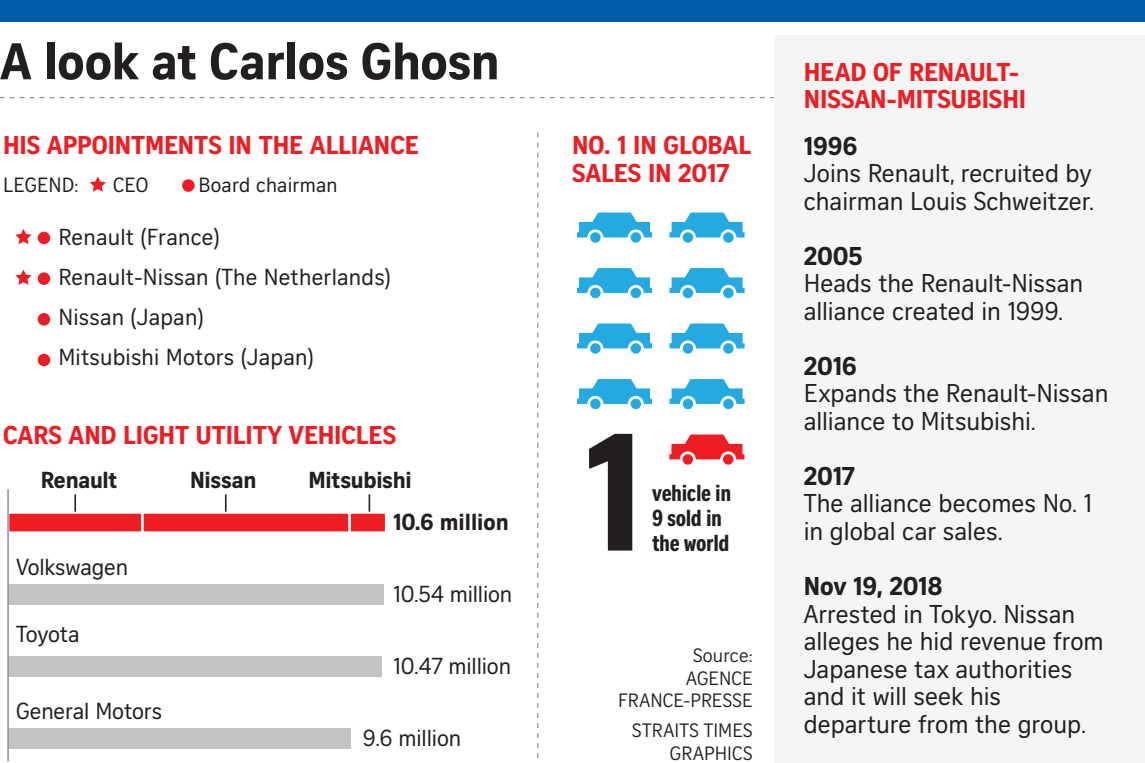
<style>
.page{position:relative;width:1145px;height:763px;background:#fff}
.page>*{position:absolute;margin:0;border:0;box-sizing:border-box;transform-origin:0 0}
.t1{font:162px "Curator Head ST Bold";color:#231f20}
.t2{font:700 50px "Curator Serp Text";letter-spacing:-.01em;color:#231f20}
.t3{font:25px/27.5px "Curator Head ST Regular";letter-spacing:-.005em;color:#231f20}
.t4{font:25px/27.5px "Curator Head ST Bold";letter-spacing:-.005em;color:#ee1d23}
.t5{font:25px "Curator Head ST Bold";letter-spacing:-.01em;color:#231f20}
.t6{font:22.5px/40px "Curator Head ST Regular";letter-spacing:.01em;color:#231f20}
.t7{font:22.5px "Curator Head ST Bold";letter-spacing:-.01em;color:#231f20}
.t8{font:22.5px/25px "Curator Head Cond ST Bold";letter-spacing:-.02em;color:#231f20}
.t9{font:22.5px "Curator Head ST Regular";letter-spacing:-.01em;color:#231f20}
.t10{font:20px "Curator Head ST Regular";letter-spacing:.01em;color:#231f20}
.t11{font:18.75px/22.5px "Curator Serp Text";letter-spacing:.01em;color:#231f20;text-align:right}
</style>
<div class="page">
<div style="left:0;top:0;width:1144px;height:21px;background:#015aaa"></div>
<svg style="left:0;top:97px;width:774px;height:1px"></svg>
<div style="left:774px;top:35px;width:370px;height:727px;background:#f3f6f4"></div>
<div style="left:182px;top:179px;width:13px;height:13px;background:#ee1d23;border-radius:50%"></div>
<svg style="left:90px;top:176px;width:16px;height:16px"></svg>
<div style="left:38px;top:232px;width:12px;height:12px;background:#ee1d23;border-radius:50%"></div>
<svg style="left:15px;top:229px;width:16px;height:15px"></svg>
<div style="left:38px;top:272px;width:12px;height:13px;background:#ee1d23;border-radius:50%"></div>
<svg style="left:15px;top:269px;width:16px;height:16px"></svg>
<div style="left:38px;top:313px;width:12px;height:12px;background:#ee1d23;border-radius:50%"></div>
<div style="left:38px;top:353px;width:12px;height:13px;background:#ee1d23;border-radius:50%"></div>
<div style="left:590px;top:343px;width:10px;height:10px;background:#24aae1;border-radius:50%"></div>
<svg style="left:577px;top:323px;width:75px;height:25px"></svg>
<div style="left:630px;top:343px;width:11px;height:10px;background:#24aae1;border-radius:50%"></div>
<div style="left:682px;top:343px;width:11px;height:10px;background:#24aae1;border-radius:50%"></div>
<svg style="left:669px;top:323px;width:75px;height:25px"></svg>
<div style="left:723px;top:343px;width:10px;height:10px;background:#24aae1;border-radius:50%"></div>
<div style="left:590px;top:398px;width:10px;height:11px;background:#24aae1;border-radius:50%"></div>
<svg style="left:577px;top:379px;width:75px;height:25px"></svg>
<div style="left:630px;top:398px;width:11px;height:11px;background:#24aae1;border-radius:50%"></div>
<div style="left:682px;top:398px;width:11px;height:11px;background:#24aae1;border-radius:50%"></div>
<svg style="left:669px;top:379px;width:75px;height:25px"></svg>
<div style="left:723px;top:398px;width:10px;height:11px;background:#24aae1;border-radius:50%"></div>
<div style="left:682px;top:454px;width:11px;height:10px;background:#ee1d23;border-radius:50%"></div>
<svg style="left:669px;top:434px;width:75px;height:25px"></svg>
<div style="left:723px;top:454px;width:10px;height:10px;background:#ee1d23;border-radius:50%"></div>
<div style="left:590px;top:232px;width:10px;height:11px;background:#24aae1;border-radius:50%"></div>
<svg style="left:577px;top:212px;width:75px;height:25px"></svg>
<div style="left:630px;top:232px;width:11px;height:11px;background:#24aae1;border-radius:50%"></div>
<div style="left:682px;top:232px;width:11px;height:11px;background:#24aae1;border-radius:50%"></div>
<svg style="left:669px;top:212px;width:75px;height:25px"></svg>
<div style="left:723px;top:232px;width:10px;height:11px;background:#24aae1;border-radius:50%"></div>
<div style="left:590px;top:288px;width:10px;height:10px;background:#24aae1;border-radius:50%"></div>
<svg style="left:577px;top:268px;width:75px;height:25px"></svg>
<div style="left:630px;top:288px;width:11px;height:10px;background:#24aae1;border-radius:50%"></div>
<div style="left:682px;top:288px;width:11px;height:10px;background:#24aae1;border-radius:50%"></div>
<svg style="left:669px;top:268px;width:75px;height:25px"></svg>
<div style="left:723px;top:288px;width:10px;height:10px;background:#24aae1;border-radius:50%"></div>
<div style="left:348px;top:511px;width:39px;height:23px;background:#ee1d23;border:2px solid #fff"></div>
<div style="left:141px;top:511px;width:210px;height:23px;background:#ee1d23;border:2px solid #fff"></div>
<div style="left:7px;top:511px;width:136px;height:23px;background:#ee1d23;border:2px solid #fff"></div>
<div style="left:8px;top:584px;width:376px;height:20px;background:#c5c3c1"></div>
<div style="left:8px;top:656px;width:373px;height:20px;background:#c5c3c1"></div>
<div style="left:8px;top:728px;width:342px;height:20px;background:#c5c3c1"></div>
<svg style="left:74px;top:494px;width:2px;height:17px"></svg>
<svg style="left:225px;top:494px;width:1px;height:17px"></svg>
<svg style="left:368px;top:494px;width:2px;height:17px"></svg>
<hr style="left:7px;top:489px;width:2px;height:272px;background:#939598">
<svg style="left:537px;top:132px;width:1px;height:626px"></svg>
<h2 class="t2" style="left:0;top:31px;width:501px">A look at Carlos Ghosn</h2>
<p class="t4" style="left:3px;top:131px;width:417px">HIS APPOINTMENTS IN THE ALLIANCE</p>
<p class="t4" style="left:572px;top:131px;width:181px">NO. 1 IN GLOBAL<br>SALES IN 2017</p>
<p class="t10" style="left:3px;top:173px;width:77px">LEGEND:</p>
<p class="t10" style="left:113px;top:173px;width:37px">CEO</p>
<p class="t10" style="left:198px;top:173px;width:141px">Board chairman</p>
<p class="t6" style="left:58px;top:217px;width:334px">Renault (France)<br>Renault-Nissan (The Netherlands)<br>Nissan (Japan)<br>Mitsubishi Motors (Japan)</p>
<p class="t4" style="left:3px;top:421px;width:394px">CARS AND LIGHT UTILITY VEHICLES</p>
<p class="t7" style="left:41px;top:465px;width:78px">Renault</p>
<p class="t7" style="left:190px;top:465px;width:68px">Nissan</p>
<p class="t7" style="left:308px;top:465px;width:105px">Mitsubishi</p>
<p class="t9" style="left:16px;top:553px;width:113px">Volkswagen</p>
<p class="t6" style="left:16px;top:613px;width:65px">Toyota</p>
<p class="t6" style="left:16px;top:691px;width:147px">General Motors</p>
<p class="t7" style="left:393px;top:507px;width:117px">10.6 million</p>
<p class="t6" style="left:393px;top:573px;width:121px">10.54 million</p>
<p class="t6" style="left:393px;top:645px;width:119px">10.47 million</p>
<p class="t6" style="left:363px;top:717px;width:100px">9.6 million</p>
<h1 class="t1" style="left:582px;top:393px;width:63px">1</h1>
<p class="t8" style="left:652px;top:480px;width:81px">vehicle in<br>9 sold in the world</p>
<p class="t11" style="left:618px;top:644px;width:136px">Source:<br>AGENCE<br>FRANCE-PRESSE</p>
<p class="t11" style="left:632px;top:719px;width:122px">STRAITS TIMES<br>GRAPHICS</p>
<p class="t4" style="left:803px;top:58px;width:224px">HEAD OF RENAULT-<br>NISSAN-MITSUBISHI</p>
<p class="t5" style="left:803px;top:130px;width:55px">1996</p>
<p class="t3" style="left:803px;top:159px;width:291px">Joins Renault, recruited by chairman Louis Schweitzer.</p>
<p class="t5" style="left:803px;top:240px;width:60px">2005</p>
<p class="t3" style="left:803px;top:269px;width:281px">Heads the Renault-Nissan alliance created in 1999.</p>
<p class="t5" style="left:803px;top:350px;width:55px">2016</p>
<p class="t3" style="left:803px;top:379px;width:306px">Expands the Renault-Nissan alliance to Mitsubishi.</p>
<p class="t5" style="left:803px;top:460px;width:52px">2017</p>
<p class="t3" style="left:803px;top:489px;width:290px">The alliance becomes No. 1 in global car sales.</p>
<p class="t5" style="left:803px;top:570px;width:140px">Nov 19, 2018</p>
<p class="t3" style="left:803px;top:599px;width:301px">Arrested in Tokyo. Nissan alleges he hid revenue from<br>Japanese tax authorities and it will seek his departure from the group.</p>
</div>
